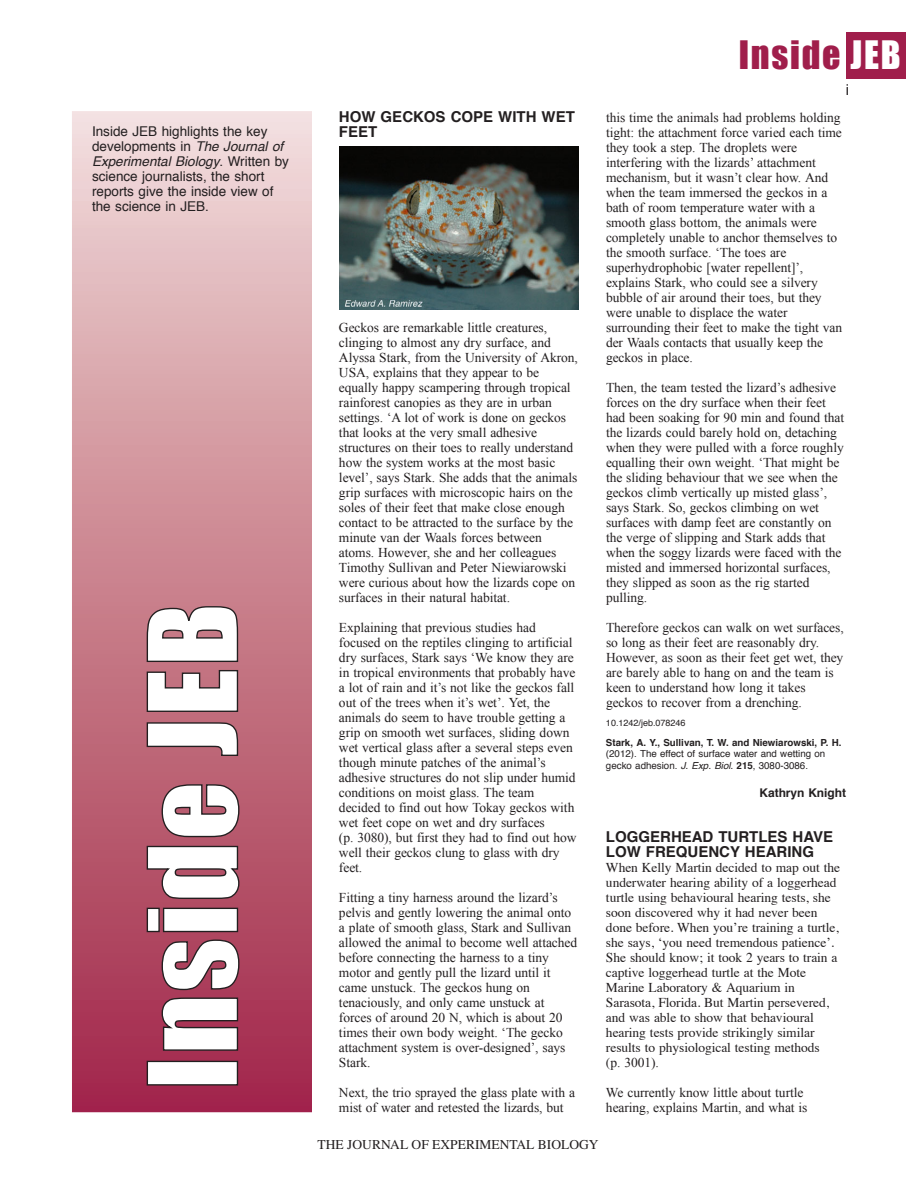
<style>
.page{position:relative;width:918px;height:1188px;background:#fff}
.page>*{position:absolute;margin:0;border:0;box-sizing:border-box;transform-origin:0 0}
.t1{font:114px "Impact";letter-spacing:.025em;color:#fff}
.t2{font:36px "Impact";letter-spacing:.05em;color:#a01e4b}
.t3{font:700 15px/15px "Helvetica";color:#231f20}
.t4{font:15px "Helvetica";color:#231f20}
.t5{font:13.5px/15px "Times New Roman";letter-spacing:-.005em;color:#231f20}
.t6{font:13.5px/15px "Times";letter-spacing:-.005em;color:#231f20}
.t7{font:13.5px/15px "Helvetica";color:#231f20}
.t8{font:700 12px "Helvetica";letter-spacing:-.005em;color:#231f20}
.t9{font:9.75px/11.2px "Helvetica";color:#231f20}
.t10{font:700 9.75px "Helvetica";color:#231f20}
.t11{font:9px "Helvetica";color:#231f20}
.s1{font-style:italic}
.s2{color:#fff}
.s3{font-weight:700}
.s4{font-family:"Times"}
</style>
<div class="page">
<div style="left:846px;top:32px;width:60px;height:46px;background:#a01e4b"></div>
<div style="left:72px;top:111px;width:240px;height:1001px;background:linear-gradient(to bottom,#f1dcd8,#a02444)"></div>
<img style="left:339px;top:147px;width:240px;height:162px">
<p class="t7" style="left:92px;top:125px;width:199px">Inside JEB highlights the key developments in <span class="s1">The Journal of<br>Experimental Biology</span>. Written by science journalists, the short reports give the inside view of the science in JEB.</p>
<h1 class="t1" style="left:123px;top:1090px;width:488px;rotate:-90deg">Inside JEB</h1>
<p class="t3" style="left:339px;top:111px;width:237px">HOW GECKOS COPE WITH WET<br>FEET</p>
<p class="t5" style="left:339px;top:320px;width:240px">Geckos are remarkable little creatures, clinging to almost any dry surface, and Alyssa Stark, from the University of Akron, USA, explains that they appear to be equally happy scampering through tropical rainforest canopies as they are in urban settings. ‘A lot of work is done on geckos that looks at the very small adhesive structures on their toes to really understand how the system works at the most basic level’, says Stark. She adds that the animals grip surfaces with microscopic hairs on the soles of their feet that make close enough contact to be attracted to the surface by the minute van der Waals forces between atoms. However, she and her colleagues Timothy Sullivan and Peter Niewiarowski were curious about how the lizards cope on surfaces in their natural habitat.</p>
<p class="t5" style="left:339px;top:620px;width:239px">Explaining that previous studies had focused on the reptiles clinging to artificial dry surfaces, Stark says ‘We know they are in tropical environments that probably have a lot of rain and it’s not like the geckos fall out of the trees when it’s wet’. Yet, the animals do seem to have trouble getting a grip on smooth wet surfaces, sliding down wet vertical glass after a several steps even though minute patches of the animal’s adhesive structures do not slip under humid conditions on moist glass. The team decided to find out how Tokay geckos with wet feet cope on wet and dry surfaces<br>(p. 3080), but first they had to find out how well their geckos clung to glass with dry feet.</p>
<p class="t5" style="left:339px;top:890px;width:240px">Fitting a tiny harness around the lizard’s pelvis and gently lowering the animal onto a plate of smooth glass, Stark and Sullivan allowed the animal to become well attached before connecting the harness to a tiny motor and gently pull the lizard until it came unstuck. The geckos hung on tenaciously, and only came unstuck at forces of around 20 N, which is about 20 times their own body weight. ‘The gecko attachment system is over-designed’, says Stark.</p>
<p class="t5" style="left:339px;top:1085px;width:238px">Next, the trio sprayed the glass plate with a mist of water and retested the lizards, but</p>
<h2 class="t2" style="left:739px;top:33px;width:163px">Inside <span class="s2">JEB</span></h2>
<p class="t4" style="left:846px;top:83px;width:5px">i</p>
<p class="t5" style="left:606px;top:110px;width:238px">this time the animals had problems holding tight: the attachment force varied each time they took a step. The droplets were interfering with the lizards’ attachment mechanism, but it wasn’t clear how. And when the team immersed the geckos in a bath of room temperature water with a smooth glass bottom, the animals were completely unable to anchor themselves to the smooth surface. ‘The toes are superhydrophobic [water repellent]’, explains Stark, who could see a silvery bubble of air around their toes, but they were unable to displace the water surrounding their feet to make the tight van der Waals contacts that usually keep the geckos in place.</p>
<p class="t5" style="left:606px;top:380px;width:240px">Then, the team tested the lizard’s adhesive forces on the dry surface when their feet had been soaking for 90 min and found that the lizards could barely hold on, detaching when they were pulled with a force roughly equalling their own weight. ‘That might be the sliding behaviour that we see when the geckos climb vertically up misted glass’, says Stark. So, geckos climbing on wet surfaces with damp feet are constantly on the verge of slipping and Stark adds that when the soggy lizards were faced with the misted and immersed horizontal surfaces, they slipped as soon as the rig started pulling.</p>
<p class="t5" style="left:606px;top:620px;width:239px">Therefore geckos can walk on wet surfaces, so long as their feet are reasonably dry.<br>However, as soon as their feet get wet, they are barely able to hang on and the team is keen to understand how long it takes geckos to recover from a drenching.</p>
<p class="t11" style="left:606px;top:719px;width:81px">10.1242/jeb.078246</p>
<p class="t10" style="left:606px;top:739px;width:237px">Stark, A. Y., Sullivan, T. W. and Niewiarowski, P. H.</p>
<p class="t9" style="left:606px;top:749px;width:221px">(2012). The effect of surface water and wetting on gecko adhesion. <span class="s1">J. Exp. Biol.</span> <span class="s3">215</span>, 3080-3086.</p>
<p class="t8" style="left:760px;top:788px;width:88px">Kathryn Knight</p>
<p class="t3" style="left:606px;top:831px;width:229px">LOGGERHEAD TURTLES HAVE<br>LOW FREQUENCY HEARING</p>
<p class="t6" style="left:606px;top:861px;width:236px">When Kelly Martin decided to map out the underwater hearing ability of a loggerhead turtle using behavioural hearing tests, she soon discovered why it had never been done before. When you’re training a turtle, she says, ‘you need tremendous patience’.<br>She should know; it took 2 years to train a captive loggerhead turtle at the Mote Marine Laboratory &amp; Aquarium in Sarasota, Florida. But Martin persevered, and was able to show that behavioural hearing tests provide strikingly similar results to physiological testing methods</p>
<p class="t5" style="left:606px;top:1055px;width:54px"><span class="s4">(</span>p. 3001).</p>
<p class="t5" style="left:606px;top:1085px;width:203px">We currently know little about turtle hearing, explains Martin, and what is</p>
<p class="t6" style="left:318px;top:1137px;width:282px">THE JOURNAL OF EXPERIMENTAL BIOLOGY</p>
</div>
